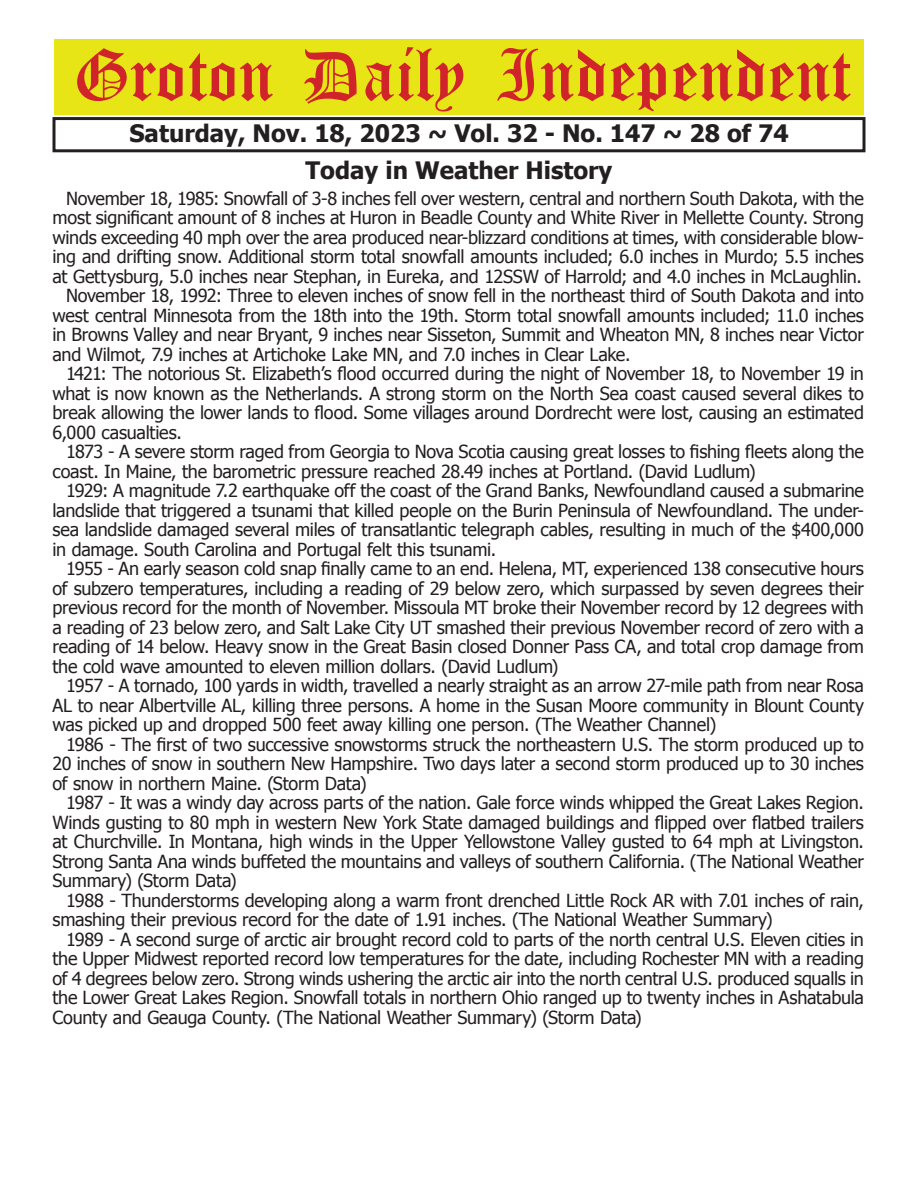
<style>
.page{position:relative;width:918px;height:1188px;background:#fff}
.page>*{position:absolute;margin:0;border:0;box-sizing:border-box;transform-origin:0 0}
.t1{font:54px "Old English Five";color:#d1232a}
.t2{font:700 24px "Tahoma";color:#231f20}
.t3{font:18px "Tahoma";letter-spacing:-.01em;color:#231f20}
</style>
<div class="page">
<div style="left:52px;top:117px;width:814px;height:35px;border:3px solid #231f20"></div>
<div style="left:54px;top:40px;width:810px;height:75px;background:#e7e515"></div>
<h1 class="t1" style="left:73px;top:50px;width:779px">Groton Daily Independent</h1>
<h2 class="t2" style="left:129px;top:116px;width:661px">Saturday, Nov. 18, 2023 ~ Vol. 32 - No. 147 ~ 28 of 74</h2>
<h2 class="t2" style="left:306px;top:154px;width:308px">Today in Weather History</h2>
<p class="t3" style="left:66px;top:186px;width:800px">November 18, 1985: Snowfall of 3-8 inches fell over western, central and northern South Dakota, with the</p>
<p class="t3" style="left:52px;top:206px;width:813px">most significant amount of 8 inches at Huron in Beadle County and White River in Mellette County. Strong</p>
<p class="t3" style="left:52px;top:225px;width:813px">winds exceeding 40 mph over the area produced near-blizzard conditions at times, with considerable blow-</p>
<p class="t3" style="left:52px;top:245px;width:813px">ing and drifting snow. Additional storm total snowfall amounts included; 6.0 inches in Murdo; 5.5 inches</p>
<p class="t3" style="left:52px;top:264px;width:811px">at Gettysburg, 5.0 inches near Stephan, in Eureka, and 12SSW of Harrold; and 4.0 inches in McLaughlin.</p>
<p class="t3" style="left:66px;top:284px;width:799px">November 18, 1992: Three to eleven inches of snow fell in the northeast third of South Dakota and into</p>
<p class="t3" style="left:52px;top:303px;width:813px">west central Minnesota from the 18th into the 19th. Storm total snowfall amounts included; 11.0 inches</p>
<p class="t3" style="left:52px;top:323px;width:813px">in Browns Valley and near Bryant, 9 inches near Sisseton, Summit and Wheaton MN, 8 inches near Victor</p>
<p class="t3" style="left:52px;top:342px;width:580px">and Wilmot, 7.9 inches at Artichoke Lake MN, and 7.0 inches in Clear Lake.</p>
<p class="t3" style="left:66px;top:362px;width:799px">1421: The notorious St. Elizabeth’s flood occurred during the night of November 18, to November 19 in</p>
<p class="t3" style="left:52px;top:381px;width:813px">what is now known as the Netherlands. A strong storm on the North Sea coast caused several dikes to</p>
<p class="t3" style="left:52px;top:401px;width:813px">break allowing the lower lands to flood. Some villages around Dordrecht were lost, causing an estimated</p>
<p class="t3" style="left:52px;top:420px;width:131px">6,000 casualties.</p>
<p class="t3" style="left:66px;top:440px;width:800px">1873 - A severe storm raged from Georgia to Nova Scotia causing great losses to fishing fleets along the</p>
<p class="t3" style="left:52px;top:459px;width:705px">coast. In Maine, the barometric pressure reached 28.49 inches at Portland. (David Ludlum)</p>
<p class="t3" style="left:66px;top:479px;width:800px">1929: A magnitude 7.2 earthquake off the coast of the Grand Banks, Newfoundland caused a submarine</p>
<p class="t3" style="left:52px;top:498px;width:813px">landslide that triggered a tsunami that killed people on the Burin Peninsula of Newfoundland. The under-</p>
<p class="t3" style="left:52px;top:518px;width:813px">sea landslide damaged several miles of transatlantic telegraph cables, resulting in much of the $400,000</p>
<p class="t3" style="left:52px;top:537px;width:445px">in damage. South Carolina and Portugal felt this tsunami.</p>
<p class="t3" style="left:66px;top:557px;width:800px">1955 - An early season cold snap finally came to an end. Helena, MT, experienced 138 consecutive hours</p>
<p class="t3" style="left:52px;top:576px;width:813px">of subzero temperatures, including a reading of 29 below zero, which surpassed by seven degrees their</p>
<p class="t3" style="left:52px;top:596px;width:813px">previous record for the month of November. Missoula MT broke their November record by 12 degrees with</p>
<p class="t3" style="left:52px;top:615px;width:813px">a reading of 23 below zero, and Salt Lake City UT smashed their previous November record of zero with a</p>
<p class="t3" style="left:52px;top:635px;width:813px">reading of 14 below. Heavy snow in the Great Basin closed Donner Pass CA, and total crop damage from</p>
<p class="t3" style="left:52px;top:654px;width:507px">the cold wave amounted to eleven million dollars. (David Ludlum)</p>
<p class="t3" style="left:66px;top:674px;width:800px">1957 - A tornado, 100 yards in width, travelled a nearly straight as an arrow 27-mile path from near Rosa</p>
<p class="t3" style="left:52px;top:693px;width:813px">AL to near Albertville AL, killing three persons. A home in the Susan Moore community in Blount County</p>
<p class="t3" style="left:52px;top:713px;width:666px">was picked up and dropped 500 feet away killing one person. (The Weather Channel)</p>
<p class="t3" style="left:66px;top:732px;width:799px">1986 - The first of two successive snowstorms struck the northeastern U.S. The storm produced up to</p>
<p class="t3" style="left:52px;top:752px;width:813px">20 inches of snow in southern New Hampshire. Two days later a second storm produced up to 30 inches</p>
<p class="t3" style="left:52px;top:771px;width:316px">of snow in northern Maine. (Storm Data)</p>
<p class="t3" style="left:66px;top:791px;width:799px">1987 - It was a windy day across parts of the nation. Gale force winds whipped the Great Lakes Region.</p>
<p class="t3" style="left:52px;top:810px;width:813px">Winds gusting to 80 mph in western New York State damaged buildings and flipped over flatbed trailers</p>
<p class="t3" style="left:52px;top:830px;width:813px">at Churchville. In Montana, high winds in the Upper Yellowstone Valley gusted to 64 mph at Livingston.</p>
<p class="t3" style="left:52px;top:849px;width:813px">Strong Santa Ana winds buffeted the mountains and valleys of southern California. (The National Weather</p>
<p class="t3" style="left:52px;top:869px;width:186px">Summary) (Storm Data)</p>
<p class="t3" style="left:66px;top:888px;width:800px">1988 - Thunderstorms developing along a warm front drenched Little Rock AR with 7.01 inches of rain,</p>
<p class="t3" style="left:52px;top:908px;width:722px">smashing their previous record for the date of 1.91 inches. (The National Weather Summary)</p>
<p class="t3" style="left:66px;top:927px;width:800px">1989 - A second surge of arctic air brought record cold to parts of the north central U.S. Eleven cities in</p>
<p class="t3" style="left:52px;top:947px;width:813px">the Upper Midwest reported record low temperatures for the date, including Rochester MN with a reading</p>
<p class="t3" style="left:52px;top:966px;width:813px">of 4 degrees below zero. Strong winds ushering the arctic air into the north central U.S. produced squalls in</p>
<p class="t3" style="left:52px;top:986px;width:813px">the Lower Great Lakes Region. Snowfall totals in northern Ohio ranged up to twenty inches in Ashatabula</p>
<p class="t3" style="left:52px;top:1005px;width:591px">County and Geauga County. (The National Weather Summary) (Storm Data)</p>
</div>
